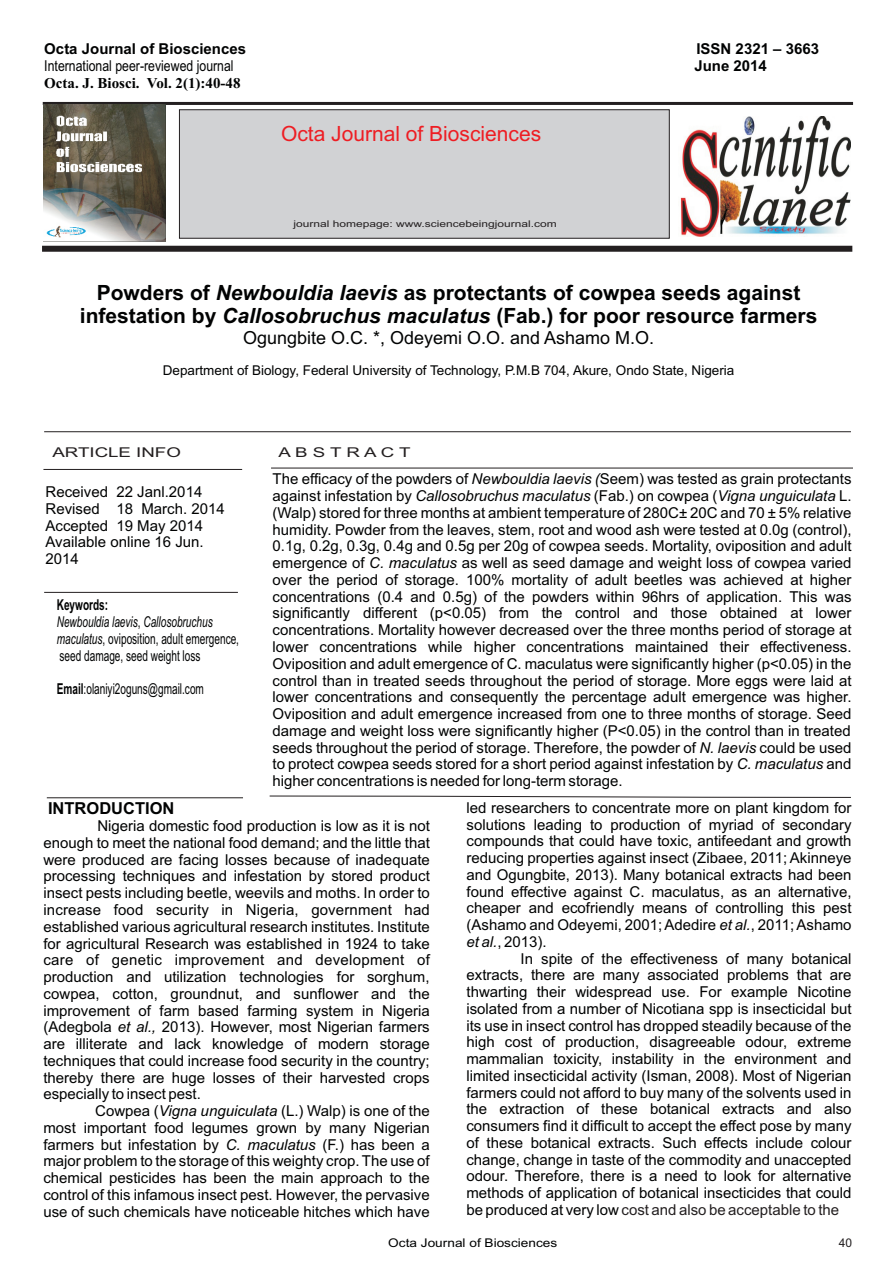
<style>
.page{position:relative;width:893px;height:1263px;background:#fff}
.page>*{position:absolute;margin:0;border:0;box-sizing:border-box;transform-origin:0 0}
.t1{font:700 21px/23.4px "Arial";color:#010202;text-align:center}
.t2{font:21px "Arial";color:#ee1d23}
.t3{font:18px "Arial";color:#010202}
.t4{font:700 16.5px "Arial";color:#010202}
.t5{font:15px/16.8px "Arial";color:#010202}
.t6{font:15px/16.8px "Arial";color:#010202;scale:.67 1}
.t7{font:15px "Arial";color:#231f20}
.t8{font:700 15px "Arial";color:#010202}
.t9{font:15px "Arial";letter-spacing:.02em;color:#010202}
.t10{font:15px "Arial Narrow";color:#010202}
.t11{font:700 15px "Times New Roman";color:#010202}
.t12{font:13.5px "Arial";color:#010202}
.t13{font:13.5px "Arial";color:#231f20;scale:1.39 1}
.t14{font:12px "Arial";color:#010202;scale:1.14 1}
.t15{font:12px "Arial";color:#231f20}
.t16{font:9.3px "Arial";color:#231f20;scale:1.29 1}
.s1{font-style:italic}
.s2{font-weight:700}
.s3{color:#010202}
</style>
<div class="page">
<hr style="left:43px;top:102px;width:810px;height:3px;background:#231f20">
<div style="left:42px;top:246px;width:810px;height:6px;background:#231f20"></div>
<img style="left:43px;top:105px;width:122px;height:137px">
<img style="left:680px;top:116px;width:171px;height:120px">
<div style="left:179px;top:109px;width:491px;height:130px;background:#d1d2d4"></div>
<hr style="left:44px;top:431px;width:807px;height:1px;background:#231f20">
<hr style="left:43px;top:469px;width:199px;height:1px;background:#231f20">
<hr style="left:271px;top:468px;width:582px;height:1px;background:#231f20">
<hr style="left:44px;top:592px;width:194px;height:1px;background:#231f20">
<hr style="left:47px;top:797px;width:196px;height:1px;background:#231f20">
<svg style="left:269px;top:796px;width:582px;height:2px"></svg>
<p class="t8" style="left:44px;top:43px;width:203px">Octa Journal of Biosciences</p>
<p class="t8" style="left:696px;top:43px;width:124px">ISSN 2321 – 3663</p>
<p class="t10" style="left:44px;top:60px;width:191px">International peer-reviewed journal</p>
<p class="t8" style="left:694px;top:60px;width:74px">June 2014</p>
<p class="t11" style="left:44px;top:78px;width:198px">Octa. J. Biosci. Vol. 2(1):40-48</p>
<h1 class="t2" style="left:281px;top:125px;width:262px">Octa Journal of Biosciences</h1>
<p class="t16" style="left:293px;top:220px;width:206px">journal homepage: www.sciencebeingjournal.com</p>
<h1 class="t1" style="left:80px;top:283px;width:739px">Powders of <span class="s1">Newbouldia laevis</span> as protectants of cowpea seeds against infestation by <span class="s1">Callosobruchus maculatus</span> (Fab.) for poor resource farmers</h1>
<p class="t3" style="left:243px;top:331px;width:413px">Ogungbite O.C. *, Odeyemi O.O. and Ashamo M.O.</p>
<p class="t12" style="left:163px;top:365px;width:573px">Department of Biology, Federal University of Technology, P.M.B 704, Akure, Ondo State, Nigeria</p>
<p class="t13" style="left:52px;top:447px;width:94px">ARTICLE INFO</p>
<p class="t13" style="left:279px;top:447px;width:96px">A B S T R A C T</p>
<p class="t5" style="left:46px;top:485px;width:181px">Received 22 Janl.2014<br>Revised 18 March. 2014<br>Accepted 19 May 2014<br>Available online 16 Jun.<br>2014</p>
<p class="t6" style="left:57px;top:598px;width:274px"><span class="s2">Keywords:<br></span><span class="s1">Newbouldia laevis</span>, <span class="s1">Callosobruchus maculatus</span>, oviposition, adult emergence, seed damage, seed weight loss</p>
<p class="t6" style="left:57px;top:682px;width:221px"><span class="s2">Email</span>:olaniyi2oguns@gmail.com</p>
<p class="t5" style="left:273px;top:472px;width:581px;text-align:justify">The efficacy of the powders of <span class="s1">Newbouldia laevis (</span>Seem) was tested as grain protectants against infestation by <span class="s1">Callosobruchus maculatus</span> (Fab.) on cowpea (<span class="s1">Vigna unguiculata</span> L. (Walp) stored for three months at ambient temperature of 280C± 20C and 70 ± 5% relative humidity. Powder from the leaves, stem, root and wood ash were tested at 0.0g (control), 0.1g, 0.2g, 0.3g, 0.4g and 0.5g per 20g of cowpea seeds. Mortality, oviposition and adult emergence of <span class="s1">C. maculatus</span> as well as seed damage and weight loss of cowpea varied over the period of storage. 100% mortality of adult beetles was achieved at higher concentrations (0.4 and 0.5g) of the powders within 96hrs of application. This was significantly different (p&lt;0.05) from the control and those obtained at lower concentrations. Mortality however decreased over the three months period of storage at lower concentrations while higher concentrations maintained their effectiveness.<br>Oviposition and adult emergence of C. maculatus were significantly higher (p&lt;0.05) in the control than in treated seeds throughout the period of storage. More eggs were laid at lower concentrations and consequently the percentage adult emergence was higher.<br>Oviposition and adult emergence increased from one to three months of storage. Seed damage and weight loss were significantly higher (P&lt;0.05) in the control than in treated seeds throughout the period of storage. Therefore, the powder of <span class="s1">N. laevis</span> could be used to protect cowpea seeds stored for a short period against infestation by <span class="s1">C. maculatus</span> and higher concentrations is needed for long-term storage.</p>
<p class="t4" style="left:48px;top:802px;width:128px">INTRODUCTION</p>
<p class="t5" style="left:466px;top:800px;width:387px">led researchers to concentrate more on plant kingdom for</p>
<p class="t5" style="left:97px;top:819px;width:334px">Nigeria domestic food production is low as it is not</p>
<p class="t5" style="left:466px;top:817px;width:387px">solutions leading to production of myriad of secondary</p>
<p class="t5" style="left:43px;top:836px;width:388px">enough to meet the national food demand; and the little that</p>
<p class="t5" style="left:466px;top:834px;width:387px">compounds that could have toxic, antifeedant and growth</p>
<p class="t5" style="left:43px;top:852px;width:388px">were produced are facing losses because of inadequate</p>
<p class="t5" style="left:466px;top:851px;width:387px">reducing properties against insect (Zibaee, 2011; Akinneye</p>
<p class="t5" style="left:43px;top:869px;width:388px">processing techniques and infestation by stored product</p>
<p class="t5" style="left:466px;top:867px;width:387px">and Ogungbite, 2013). Many botanical extracts had been</p>
<p class="t5" style="left:43px;top:886px;width:388px">insect pests including beetle, weevils and moths. In order to</p>
<p class="t5" style="left:466px;top:884px;width:387px">found effective against C. maculatus, as an alternative,</p>
<p class="t5" style="left:43px;top:903px;width:388px">increase food security in Nigeria, government had</p>
<p class="t5" style="left:466px;top:901px;width:387px">cheaper and ecofriendly means of controlling this pest</p>
<p class="t5" style="left:43px;top:919px;width:388px">established various agricultural research institutes. Institute</p>
<p class="t5" style="left:466px;top:918px;width:387px">(Ashamo and Odeyemi, 2001; Adedire <span class="s1">et al.</span>, 2011; Ashamo</p>
<p class="t5" style="left:43px;top:936px;width:388px">for agricultural Research was established in 1924 to take</p>
<p class="t5" style="left:466px;top:934px;width:82px"><span class="s1">et al.</span>, 2013).</p>
<p class="t9" style="left:43px;top:954px;width:388px">care of genetic improvement and development of</p>
<p class="t5" style="left:520px;top:951px;width:333px">In spite of the effectiveness of many botanical</p>
<p class="t5" style="left:43px;top:970px;width:388px">production and utilization technologies for sorghum,</p>
<p class="t5" style="left:466px;top:968px;width:387px">extracts, there are many associated problems that are</p>
<p class="t5" style="left:43px;top:986px;width:388px">cowpea, cotton, groundnut, and sunflower and the</p>
<p class="t5" style="left:466px;top:985px;width:387px">thwarting their widespread use. For example Nicotine</p>
<p class="t5" style="left:43px;top:1003px;width:388px">improvement of farm based farming system in Nigeria</p>
<p class="t5" style="left:466px;top:1001px;width:387px">isolated from a number of Nicotiana spp is insecticidal but</p>
<p class="t5" style="left:43px;top:1020px;width:388px">(Adegbola <span class="s1">et al.,</span> 2013). However, most Nigerian farmers</p>
<p class="t5" style="left:466px;top:1018px;width:387px">its use in insect control has dropped steadily because of the</p>
<p class="t5" style="left:43px;top:1037px;width:388px">are illiterate and lack knowledge of modern storage</p>
<p class="t5" style="left:466px;top:1035px;width:387px">high cost of production, disagreeable odour, extreme</p>
<p class="t5" style="left:43px;top:1053px;width:388px">techniques that could increase food security in the country;</p>
<p class="t5" style="left:466px;top:1052px;width:387px">mammalian toxicity, instability in the environment and</p>
<p class="t5" style="left:43px;top:1070px;width:388px">thereby there are huge losses of their harvested crops</p>
<p class="t5" style="left:466px;top:1069px;width:387px">limited insecticidal activity (Isman, 2008). Most of Nigerian</p>
<p class="t5" style="left:43px;top:1087px;width:159px">especially to insect pest.</p>
<p class="t5" style="left:466px;top:1085px;width:387px">farmers could not afford to buy many of the solvents used in</p>
<p class="t5" style="left:95px;top:1104px;width:336px">Cowpea (<span class="s1">Vigna unguiculata</span> (L.) Walp) is one of the</p>
<p class="t5" style="left:466px;top:1102px;width:387px">the extraction of these botanical extracts and also</p>
<p class="t5" style="left:43px;top:1120px;width:388px">most important food legumes grown by many Nigerian</p>
<p class="t5" style="left:466px;top:1119px;width:387px">consumers find it difficult to accept the effect pose by many</p>
<p class="t5" style="left:43px;top:1137px;width:388px">farmers but infestation by <span class="s1">C. maculatus</span> (F.) has been a</p>
<p class="t5" style="left:466px;top:1136px;width:387px">of these botanical extracts. Such effects include colour</p>
<p class="t5" style="left:43px;top:1154px;width:388px">major problem to the storage of this weighty crop. The use of</p>
<p class="t5" style="left:466px;top:1152px;width:387px">change, change in taste of the commodity and unaccepted</p>
<p class="t5" style="left:43px;top:1171px;width:388px">chemical pesticides has been the main approach to the</p>
<p class="t5" style="left:466px;top:1169px;width:387px">odour. Therefore, there is a need to look for alternative</p>
<p class="t5" style="left:43px;top:1187px;width:388px">control of this infamous insect pest. However, the pervasive</p>
<p class="t5" style="left:466px;top:1186px;width:387px">methods of application of botanical insecticides that could</p>
<p class="t5" style="left:43px;top:1204px;width:388px">use of such chemicals have noticeable hitches which have</p>
<p class="t7" style="left:466px;top:1204px;width:374px"><span class="s3">be produced at very low</span> cost and also be acceptable to the</p>
<p class="t14" style="left:388px;top:1238px;width:150px">Octa Journal of Biosciences</p>
<p class="t15" style="left:839px;top:1238px;width:15px">40</p>
</div>
